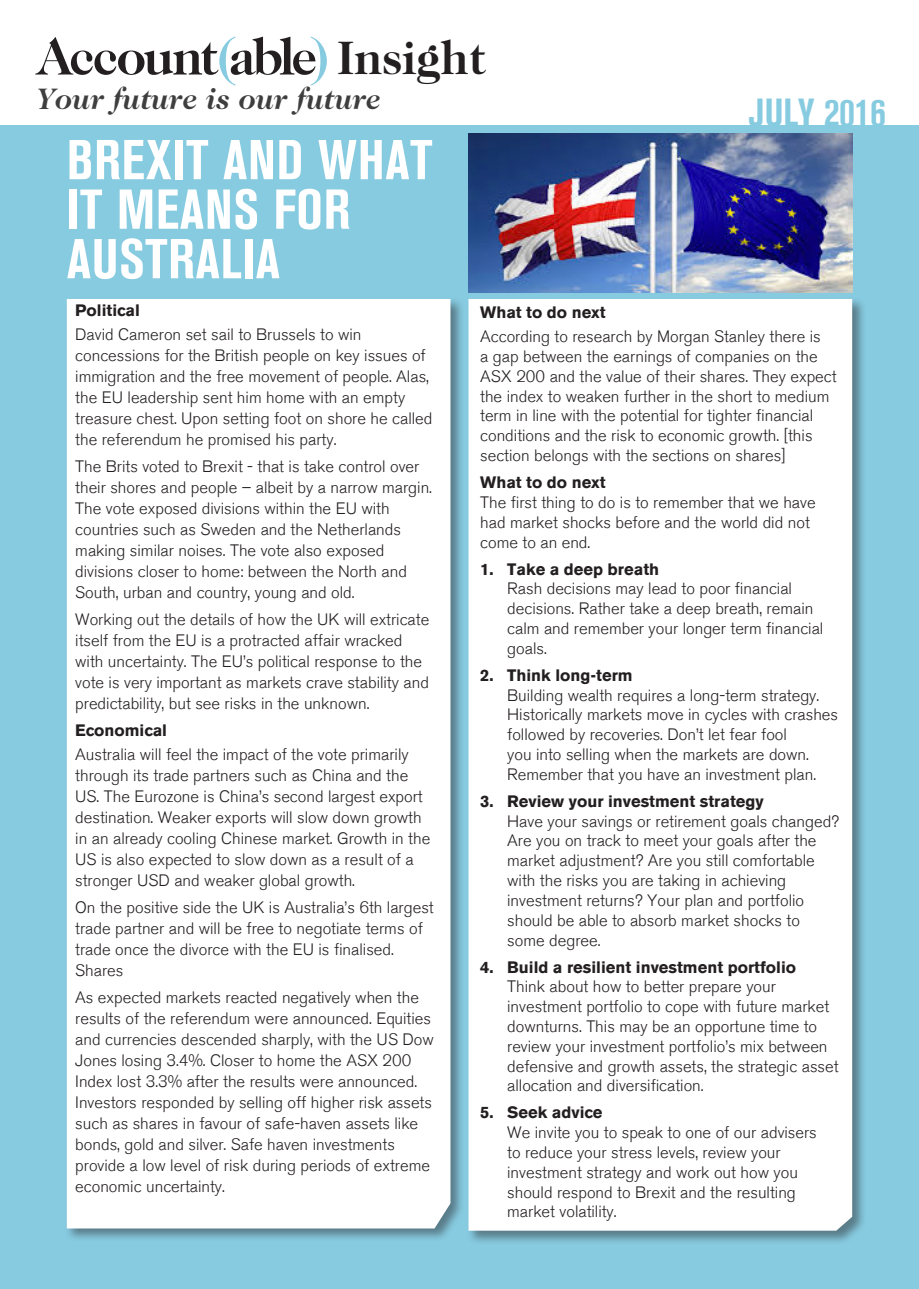
<style>
.page{position:relative;width:919px;height:1289px;background:#fff}
.page>*{position:absolute;margin:0;border:0;box-sizing:border-box;transform-origin:0 0}
.t1{font:700 condensed 55.5px/49.5px "Akzidenz Grotesk BE";letter-spacing:.015em;color:#fff}
.t2{font:700 47.4px "Caslon 224 Std";color:#231f20}
.t3{font:700 condensed 39px "Akzidenz Grotesk BE";color:#87cbe1}
.t4{font:italic 700 30px "Caslon 224 Std";color:#3e3e3f}
.t5{font:300 16.5px/19.8px "Akzidenz Grotesk BE";color:#231f20}
.t6{font:700 16.5px "Akzidenz Grotesk BE";color:#231f20}
.s1{font-weight:700}
</style>
<div class="page">
<div style="left:0;top:125px;width:918px;height:1163px;background:#87cbe1"></div>
<svg style="left:35px;top:37px;width:292px;height:48px"></svg>
<div style="left:65px;top:294px;width:399px;height:948px;background:#231f20;opacity:.46"></div>
<div style="left:67px;top:294px;width:383px;height:934px;background:#fff"></div>
<div style="left:466px;top:294px;width:400px;height:950px;background:#231f20;opacity:.46"></div>
<div style="left:468px;top:292px;width:384px;height:938px;background:#fff"></div>
<img style="left:468px;top:134px;width:384px;height:158px">
<h2 class="t2" style="left:337px;top:30px;width:150px">Insight</h2>
<h3 class="t4" style="left:36px;top:81px;width:345px">Your future is our future</h3>
<p class="t3" style="left:749px;top:90px;width:138px">JULY 2016</p>
<p class="t1" style="left:67px;top:136px;width:367px">BREXIT AND WHAT<br>IT MEANS FOR<br>AUSTRALIA</p>
<p class="t6" style="left:75px;top:300px;width:66px">Political</p>
<p class="t5" style="left:75px;top:323px;width:358px;line-height:21px">David Cameron set sail to Brussels to win concessions for the British people on key issues of immigration and the free movement of people. Alas, the EU leadership sent him home with an empty treasure chest. Upon setting foot on shore he called the referendum he promised his party.</p>
<p class="t5" style="left:75px;top:455px;width:358px;line-height:21px">The Brits voted to Brexit - that is take control over their shores and people – albeit by a narrow margin.<br>The vote exposed divisions within the EU with countries such as Sweden and the Netherlands making similar noises. The vote also exposed divisions closer to home: between the North and South, urban and country, young and old.</p>
<p class="t5" style="left:75px;top:609px;width:355px;line-height:21px">Working out the details of how the UK will extricate itself from the EU is a protracted affair wracked with uncertainty. The EU’s political response to the vote is very important as markets crave stability and predictability, but see risks in the unknown.</p>
<p class="t6" style="left:75px;top:720px;width:93px">Economical</p>
<p class="t5" style="left:75px;top:744px;width:356px;line-height:21px">Australia will feel the impact of the vote primarily through its trade partners such as China and the US. The Eurozone is China’s second largest export destination. Weaker exports will slow down growth in an already cooling Chinese market. Growth in the US is also expected to slow down as a result of a stronger USD and weaker global growth.</p>
<p class="t5" style="left:75px;top:897px;width:360px;line-height:21px">On the positive side the UK is Australia’s 6th largest trade partner and will be free to negotiate terms of trade once the divorce with the EU is finalised.</p>
<p class="t5" style="left:75px;top:960px;width:50px">Shares</p>
<p class="t5" style="left:75px;top:987px;width:360px;line-height:21px">As expected markets reacted negatively when the results of the referendum were announced. Equities and currencies descended sharply, with the US Dow Jones losing 3.4%. Closer to home the ASX 200<br>Index lost 3.3% after the results were announced.<br>Investors responded by selling off higher risk assets such as shares in favour of safe-haven assets like bonds, gold and silver. Safe haven investments provide a low level of risk during periods of extreme economic uncertainty.</p>
<p class="t6" style="left:480px;top:303px;width:127px">What to do next</p>
<p class="t5" style="left:480px;top:327px;width:358px">According to research by Morgan Stanley there is<br>a gap between the earnings of companies on the ASX 200 and the value of their shares. They expect the index to weaken further in the short to medium term in line with the potential for tighter financial conditions and the risk to economic growth. [this section belongs with the sections on shares]</p>
<p class="t6" style="left:480px;top:473px;width:127px">What to do next</p>
<p class="t5" style="left:480px;top:492px;width:337px">The first thing to do is to remember that we have had market shocks before and the world did not come to an end.</p>
<p class="t5" style="left:507px;top:559px;width:317px;text-indent:-27px"><span class="s1">1. Take a deep breath<br></span>Rash decisions may lead to poor financial decisions. Rather take a deep breath, remain calm and remember your longer term financial goals.</p>
<p class="t5" style="left:507px;top:665px;width:332px;text-indent:-27px"><span class="s1">2. Think long-term<br></span>Building wealth requires a long-term strategy.<br>Historically markets move in cycles with crashes followed by recoveries. Don’t let fear fool<br>you into selling when the markets are down.<br>Remember that you have an investment plan.</p>
<p class="t5" style="left:507px;top:791px;width:333px;text-indent:-27px"><span class="s1">3. Review your investment strategy<br></span>Have your savings or retirement goals changed?<br>Are you on track to meet your goals after the market adjustment? Are you still comfortable with the risks you are taking in achieving investment returns? Your plan and portfolio should be able to absorb market shocks to some degree.</p>
<p class="t5" style="left:507px;top:957px;width:333px;text-indent:-27px"><span class="s1">4. Build a resilient investment portfolio<br></span>Think about how to better prepare your investment portfolio to cope with future market downturns. This may be an opportune time to review your investment portfolio’s mix between defensive and growth assets, the strategic asset allocation and diversification.</p>
<p class="t5" style="left:507px;top:1103px;width:311px;text-indent:-27px"><span class="s1">5. Seek advice<br></span>We invite you to speak to one of our advisers to reduce your stress levels, review your investment strategy and work out how you should respond to Brexit and the resulting market volatility.</p>
</div>
